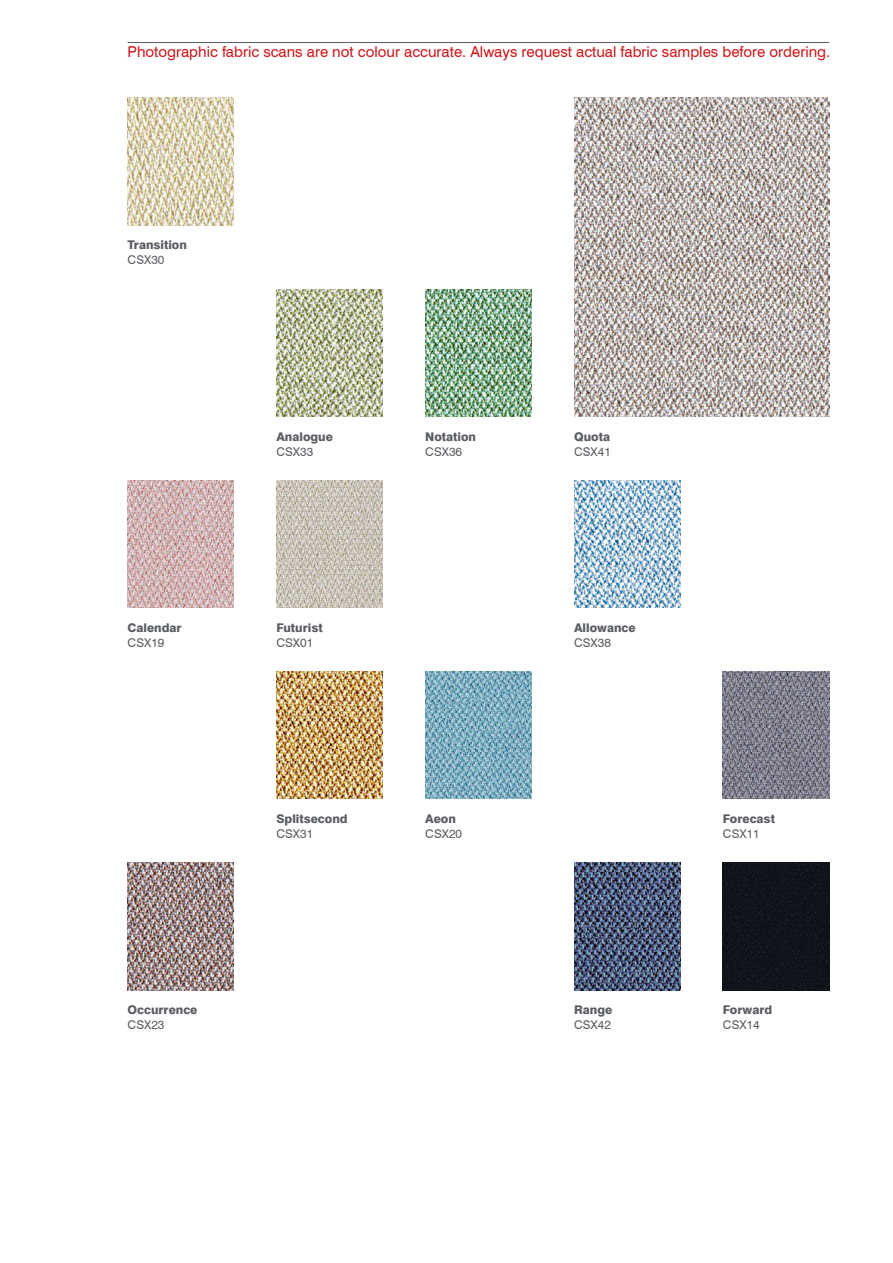
<style>
.page{position:relative;width:893px;height:1263px;background:#fff}
.page>*{position:absolute;margin:0;border:0;box-sizing:border-box;transform-origin:0 0}
.t1{font:15px "Swiss 721 BT";color:#cd171a}
.t2{font:800 12px "Swiss 721 BT";color:#595c61}
.t3{font:12px "Swiss 721 BT";color:#595c61}
</style>
<div class="page">
<hr style="left:128px;top:42px;width:701px;height:1px;background:#595c61">
<img style="left:128px;top:98px;width:106px;height:127px">
<img style="left:574px;top:98px;width:255px;height:319px">
<img style="left:276px;top:289px;width:107px;height:128px">
<img style="left:425px;top:289px;width:106px;height:128px">
<img style="left:128px;top:480px;width:106px;height:128px">
<img style="left:276px;top:480px;width:107px;height:128px">
<img style="left:574px;top:480px;width:106px;height:128px">
<img style="left:276px;top:671px;width:107px;height:128px">
<img style="left:425px;top:671px;width:106px;height:128px">
<img style="left:723px;top:671px;width:106px;height:128px">
<img style="left:128px;top:862px;width:106px;height:128px">
<img style="left:574px;top:862px;width:106px;height:128px">
<div style="left:723px;top:862px;width:106px;height:128px;background:#0f141a"></div>
<p class="t1" style="left:128px;top:43px;width:704px">Photographic fabric scans are not colour accurate. Always request actual fabric samples before ordering.</p>
<p class="t2" style="left:128px;top:238px;width:61px">Transition</p>
<p class="t3" style="left:128px;top:253px;width:38px">CSX30</p>
<p class="t2" style="left:128px;top:620px;width:55px">Calendar</p>
<p class="t3" style="left:128px;top:635px;width:38px">CSX19</p>
<p class="t2" style="left:128px;top:1002px;width:71px">Occurrence</p>
<p class="t3" style="left:128px;top:1017px;width:38px">CSX23</p>
<p class="t2" style="left:276px;top:429px;width:58px">Analogue</p>
<p class="t3" style="left:276px;top:444px;width:38px">CSX33</p>
<p class="t2" style="left:276px;top:620px;width:48px">Futurist</p>
<p class="t3" style="left:276px;top:635px;width:38px">CSX01</p>
<p class="t2" style="left:276px;top:811px;width:73px">Splitsecond</p>
<p class="t3" style="left:276px;top:826px;width:38px">CSX31</p>
<p class="t2" style="left:425px;top:429px;width:52px">Notation</p>
<p class="t3" style="left:425px;top:444px;width:38px">CSX36</p>
<p class="t2" style="left:425px;top:811px;width:32px">Aeon</p>
<p class="t3" style="left:425px;top:826px;width:38px">CSX20</p>
<p class="t2" style="left:574px;top:429px;width:37px">Quota</p>
<p class="t3" style="left:574px;top:444px;width:38px">CSX41</p>
<p class="t2" style="left:574px;top:620px;width:63px">Allowance</p>
<p class="t3" style="left:574px;top:635px;width:38px">CSX38</p>
<p class="t2" style="left:574px;top:1002px;width:40px">Range</p>
<p class="t3" style="left:574px;top:1017px;width:38px">CSX42</p>
<p class="t2" style="left:723px;top:811px;width:54px">Forecast</p>
<p class="t3" style="left:723px;top:826px;width:38px">CSX11</p>
<p class="t2" style="left:723px;top:1002px;width:51px">Forward</p>
<p class="t3" style="left:723px;top:1017px;width:38px">CSX14</p>
</div>
